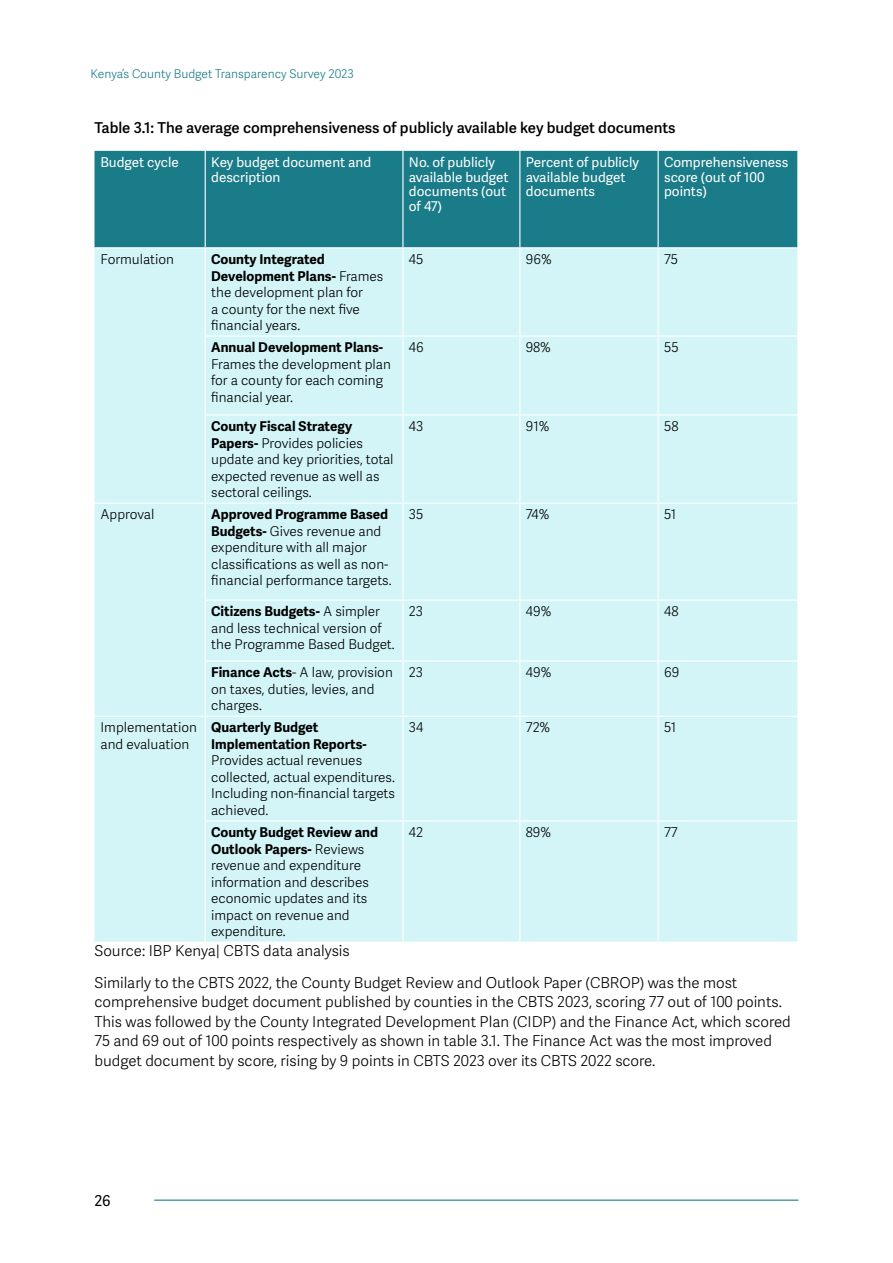
<style>
.page{position:relative;width:893px;height:1263px;background:#fff}
.page>*{position:absolute;margin:0;border:0;box-sizing:border-box;transform-origin:0 0}
.t1{font:300 15px/19.5px "Adelle Sans";color:#000}
.t2{font:600 15px "Adelle Sans";color:#000}
.t3{font:15px "Adelle Sans";color:#000}
.t4{font:300 13.5px/16.5px "Adelle Sans";color:#000}
.t5{font:13.5px/14.5px "Adelle Sans";color:#fff}
.t6{font:700 13.5px/16.5px "Adelle Sans";color:#000}
.t7{font:300 12px "Adelle Sans";color:#1b7c89}
.s1{font-weight:700}
</style>
<div class="page">
<hr style="left:154px;top:1199px;width:644px;height:2px;background:#1b7c89">
<div style="left:94px;top:151px;width:703px;height:96px;background:#1b7c89"></div>
<div style="left:94px;top:248px;width:703px;height:693px;background:#d3f5f8"></div>
<hr style="left:205px;top:151px;width:1px;height:96px;background:#fff">
<hr style="left:402px;top:151px;width:1px;height:96px;background:#fff">
<hr style="left:519px;top:151px;width:1px;height:96px;background:#fff">
<hr style="left:658px;top:151px;width:1px;height:96px;background:#fff">
<hr style="left:205px;top:248px;width:1px;height:87px;background:#fff">
<hr style="left:402px;top:248px;width:1px;height:87px;background:#fff">
<hr style="left:519px;top:248px;width:1px;height:87px;background:#fff">
<hr style="left:658px;top:248px;width:1px;height:87px;background:#fff">
<hr style="left:205px;top:335px;width:198px;height:2px;background:#fff">
<hr style="left:205px;top:337px;width:1px;height:77px;background:#fff">
<hr style="left:403px;top:335px;width:117px;height:2px;background:#fff">
<hr style="left:402px;top:337px;width:1px;height:77px;background:#fff">
<hr style="left:520px;top:335px;width:138px;height:2px;background:#fff">
<hr style="left:519px;top:337px;width:1px;height:77px;background:#fff">
<hr style="left:658px;top:335px;width:140px;height:2px;background:#fff">
<hr style="left:658px;top:337px;width:1px;height:77px;background:#fff">
<hr style="left:205px;top:414px;width:198px;height:1px;background:#fff">
<hr style="left:205px;top:415px;width:1px;height:88px;background:#fff">
<hr style="left:403px;top:414px;width:117px;height:1px;background:#fff">
<hr style="left:402px;top:415px;width:1px;height:88px;background:#fff">
<hr style="left:520px;top:414px;width:138px;height:1px;background:#fff">
<hr style="left:519px;top:415px;width:1px;height:88px;background:#fff">
<hr style="left:658px;top:414px;width:140px;height:1px;background:#fff">
<hr style="left:658px;top:415px;width:1px;height:88px;background:#fff">
<hr style="left:94px;top:503px;width:111px;height:1px;background:#fff">
<hr style="left:205px;top:503px;width:198px;height:1px;background:#fff">
<hr style="left:205px;top:504px;width:1px;height:96px;background:#fff">
<hr style="left:403px;top:503px;width:117px;height:1px;background:#fff">
<hr style="left:402px;top:504px;width:1px;height:96px;background:#fff">
<hr style="left:520px;top:503px;width:138px;height:1px;background:#fff">
<hr style="left:519px;top:504px;width:1px;height:96px;background:#fff">
<hr style="left:658px;top:503px;width:140px;height:1px;background:#fff">
<hr style="left:658px;top:504px;width:1px;height:96px;background:#fff">
<hr style="left:205px;top:600px;width:198px;height:1px;background:#fff">
<hr style="left:205px;top:601px;width:1px;height:59px;background:#fff">
<hr style="left:403px;top:600px;width:117px;height:1px;background:#fff">
<hr style="left:402px;top:601px;width:1px;height:59px;background:#fff">
<hr style="left:520px;top:600px;width:138px;height:1px;background:#fff">
<hr style="left:519px;top:601px;width:1px;height:59px;background:#fff">
<hr style="left:658px;top:600px;width:140px;height:1px;background:#fff">
<hr style="left:658px;top:601px;width:1px;height:59px;background:#fff">
<hr style="left:205px;top:660px;width:198px;height:2px;background:#fff">
<hr style="left:205px;top:662px;width:1px;height:54px;background:#fff">
<hr style="left:403px;top:660px;width:117px;height:2px;background:#fff">
<hr style="left:402px;top:662px;width:1px;height:54px;background:#fff">
<hr style="left:520px;top:660px;width:138px;height:2px;background:#fff">
<hr style="left:519px;top:662px;width:1px;height:54px;background:#fff">
<hr style="left:658px;top:660px;width:140px;height:2px;background:#fff">
<hr style="left:658px;top:662px;width:1px;height:54px;background:#fff">
<hr style="left:94px;top:716px;width:111px;height:1px;background:#fff">
<hr style="left:205px;top:716px;width:198px;height:1px;background:#fff">
<hr style="left:205px;top:717px;width:1px;height:103px;background:#fff">
<hr style="left:403px;top:716px;width:117px;height:1px;background:#fff">
<hr style="left:402px;top:717px;width:1px;height:103px;background:#fff">
<hr style="left:520px;top:716px;width:138px;height:1px;background:#fff">
<hr style="left:519px;top:717px;width:1px;height:103px;background:#fff">
<hr style="left:658px;top:716px;width:140px;height:1px;background:#fff">
<hr style="left:658px;top:717px;width:1px;height:103px;background:#fff">
<hr style="left:205px;top:820px;width:198px;height:1px;background:#fff">
<hr style="left:205px;top:821px;width:1px;height:120px;background:#fff">
<hr style="left:403px;top:820px;width:117px;height:1px;background:#fff">
<hr style="left:402px;top:821px;width:1px;height:120px;background:#fff">
<hr style="left:520px;top:820px;width:138px;height:1px;background:#fff">
<hr style="left:519px;top:821px;width:1px;height:120px;background:#fff">
<hr style="left:658px;top:820px;width:140px;height:1px;background:#fff">
<hr style="left:658px;top:821px;width:1px;height:120px;background:#fff">
<p class="t7" style="left:90px;top:67px;width:265px">Kenya’s County Budget Transparency Survey 2023</p>
<p class="t2" style="left:94px;top:119px;width:583px">Table 3.1: The average comprehensiveness of publicly available key budget documents</p>
<p class="t5" style="left:100px;top:155px;width:80px">Budget cycle</p>
<p class="t5" style="left:211px;top:155px;width:162px">Key budget document and description</p>
<p class="t5" style="left:409px;top:155px;width:101px">No. of publicly available budget documents (out of 47)</p>
<p class="t5" style="left:526px;top:155px;width:115px">Percent of publicly available budget documents</p>
<p class="t5" style="left:664px;top:155px;width:126px">Comprehensiveness score (out of 100 points)</p>
<p class="t4" style="left:100px;top:251px;width:75px">Formulation</p>
<p class="t4" style="left:211px;top:251px;width:174px"><span class="s1">County Integrated<br>Development Plans-</span> Frames the development plan for<br>a county for the next five financial years.</p>
<p class="t4" style="left:409px;top:251px;width:16px">45</p>
<p class="t4" style="left:526px;top:251px;width:27px">96%</p>
<p class="t4" style="left:664px;top:251px;width:16px">75</p>
<p class="t6" style="left:211px;top:339px;width:173px">Annual Development Plans-</p>
<p class="t4" style="left:211px;top:356px;width:181px">Frames the development plan for a county for each coming financial year.</p>
<p class="t4" style="left:409px;top:340px;width:16px">46</p>
<p class="t4" style="left:526px;top:340px;width:27px">98%</p>
<p class="t4" style="left:664px;top:340px;width:16px">55</p>
<p class="t4" style="left:211px;top:419px;width:184px"><span class="s1">County Fiscal Strategy<br>Papers-</span> Provides policies update and key priorities, total expected revenue as well as sectoral ceilings.</p>
<p class="t4" style="left:409px;top:418px;width:16px">43</p>
<p class="t4" style="left:526px;top:418px;width:25px">91%</p>
<p class="t4" style="left:664px;top:418px;width:16px">58</p>
<p class="t4" style="left:100px;top:507px;width:55px">Approval</p>
<p class="t4" style="left:211px;top:507px;width:182px"><span class="s1">Approved Programme Based<br>Budgets-</span> Gives revenue and expenditure with all major classifications as well as non&shy;financial performance targets.</p>
<p class="t4" style="left:409px;top:507px;width:16px">35</p>
<p class="t4" style="left:526px;top:507px;width:25px">74%</p>
<p class="t4" style="left:664px;top:507px;width:14px">51</p>
<p class="t4" style="left:211px;top:604px;width:185px"><span class="s1">Citizens Budgets-</span> A simpler and less technical version of the Programme Based Budget.</p>
<p class="t4" style="left:409px;top:604px;width:16px">23</p>
<p class="t4" style="left:526px;top:604px;width:27px">49%</p>
<p class="t4" style="left:664px;top:604px;width:16px">48</p>
<p class="t4" style="left:211px;top:665px;width:183px"><span class="s1">Finance Acts</span>- A law, provision on taxes, duties, levies, and charges.</p>
<p class="t4" style="left:409px;top:665px;width:16px">23</p>
<p class="t4" style="left:526px;top:665px;width:27px">49%</p>
<p class="t4" style="left:664px;top:665px;width:17px">69</p>
<p class="t4" style="left:100px;top:720px;width:98px">Implementation and evaluation</p>
<p class="t6" style="left:211px;top:720px;width:157px">Quarterly Budget<br>Implementation Reports-</p>
<p class="t4" style="left:211px;top:753px;width:185px">Provides actual revenues collected, actual expenditures.<br>Including non-financial targets achieved.</p>
<p class="t4" style="left:409px;top:720px;width:16px">34</p>
<p class="t4" style="left:526px;top:720px;width:26px">72%</p>
<p class="t4" style="left:664px;top:720px;width:14px">51</p>
<p class="t4" style="left:211px;top:824px;width:168px"><span class="s1">County Budget Review and<br>Outlook Papers-</span> Reviews revenue and expenditure information and describes economic updates and its impact on revenue and expenditure.</p>
<p class="t4" style="left:409px;top:824px;width:16px">42</p>
<p class="t4" style="left:526px;top:824px;width:27px">89%</p>
<p class="t4" style="left:664px;top:824px;width:15px">77</p>
<p class="t1" style="left:94px;top:936px;width:644px;line-height:31.5px">Source: IBP Kenya| CBTS data analysis<br>Similarly to the CBTS 2022, the County Budget Review and Outlook Paper (CBROP) was the most</p>
<p class="t1" style="left:94px;top:993px;width:698px">comprehensive budget document published by counties in the CBTS 2023, scoring 77 out of 100 points.<br>This was followed by the County Integrated Development Plan (CIDP) and the Finance Act, which scored 75 and 69 out of 100 points respectively as shown in table 3.1. The Finance Act was the most improved budget document by score, rising by 9 points in CBTS 2023 over its CBTS 2022 score.</p>
<p class="t3" style="left:94px;top:1192px;width:18px">26</p>
</div>
